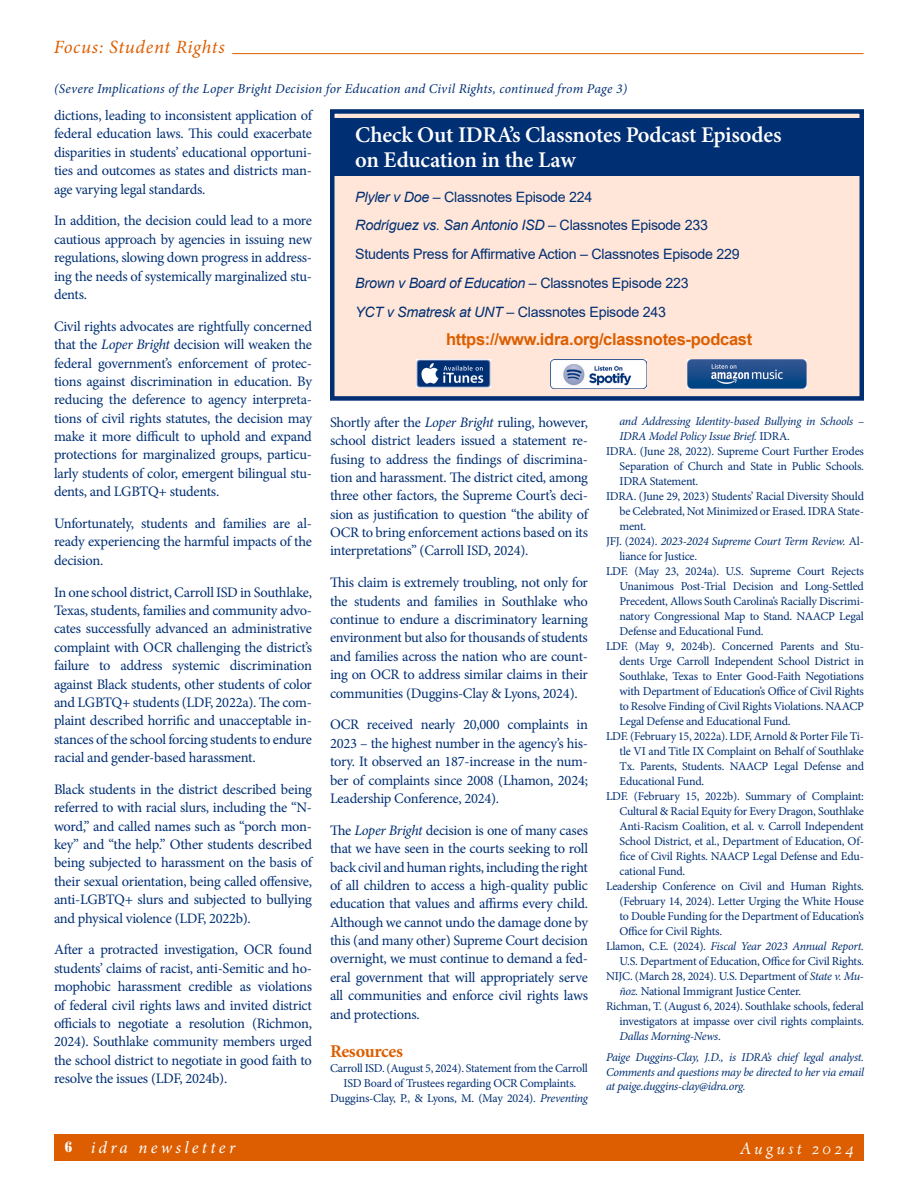
<style>
.page{position:relative;width:918px;height:1188px;background:#fff}
.page>*{position:absolute;margin:0;border:0;box-sizing:border-box;transform-origin:0 0}
.subhead{font:600 22.5px/25.5px "Minion Pro";letter-spacing:-.01em;color:#fff}
.t1{font:italic 18.75px "Minion Pro";letter-spacing:.035em;color:#dc5e00}
.Subhead_para{font:700 18px "Minion Pro";letter-spacing:-.02em;color:#dc5e00}
.t2{font:italic 16.8px "Minion Pro";letter-spacing:.195em;color:#fff}
.t3{font:italic 16.8px "Eldorado Text";letter-spacing:.2em;color:#fff}
.Paragraph_Style_1{font:700 16.5px "Arial";letter-spacing:-.02em;color:#dc5e00}
.Paragraph_Style_1-2{font:14.4px/18.3px "Minion Pro";letter-spacing:-.02em;color:#002f73;text-align:justify}
.Paragraph_Style_1-3{font:14.25px "Arial";letter-spacing:-.02em;color:#002f73}
.Paragraph_Style_1-4{font:italic 14.25px "Arial";letter-spacing:-.02em;color:#002f73}
.body{font:italic 13.5px "Minion Pro";letter-spacing:.01em;color:#002f73}
.Resource_list{font:12px/15px "Minion Pro";letter-spacing:-.02em;color:#002f73;text-align:justify}
.Resource_list-2{font:italic 12px/15px "Minion Pro";letter-spacing:-.025em;color:#002f73}
.Author_IDRA{font:italic 12px/14.4px "Minion Pro";letter-spacing:-.025em;color:#002f73;text-align:justify}
.bullets{font:9px "Eldorado Text";color:#fff}
.s1{font-style:italic}
.s2{font-style:normal}
.s3{font-family:"Inflex MT Std";font-weight:700;font-style:normal;font-size:15px}
</style>
<div class="page">
<div style="left:54px;top:1134px;width:810px;height:27px;background:#dc5e00"></div>
<hr style="left:232px;top:53px;width:632px;height:1px;background:#dc5e00">
<div style="left:332px;top:111px;width:530px;height:287px;background:#ffe6d8"></div>
<div style="left:330px;top:109px;width:534px;height:292px;border:4px solid #002f73"></div>
<div style="left:333px;top:118px;width:529px;height:58px;background:#002f73"></div>
<img style="left:416px;top:359px;width:75px;height:29px">
<img style="left:550px;top:359px;width:97px;height:30px">
<img style="left:688px;top:359px;width:118px;height:29px">
<h2 class="t1" style="left:54px;top:34px;width:172px">Focus: Student Rights</h2>
<p class="body" style="left:54px;top:79px;width:575px">(Severe Implications of the Loper Bright Decision for Education and Civil Rights, continued from Page 3)</p>
<p class="Paragraph_Style_1-2" style="left:54px;top:106px;width:260px">dictions, leading to inconsistent application of federal education laws. This could exacerbate disparities in students’ educational opportuni&shy;ties and outcomes as states and districts man&shy;age varying legal standards.</p>
<p class="Paragraph_Style_1-2" style="left:54px;top:212px;width:260px">In addition, the decision could lead to a more cautious approach by agencies in issuing new regulations, slowing down progress in address&shy;ing the needs of systemically marginalized stu&shy;dents.</p>
<p class="Paragraph_Style_1-2" style="left:54px;top:317px;width:260px">Civil rights advocates are rightfully concerned that the <span class="s1">Loper Bright</span> decision will weaken the federal government’s enforcement of protec&shy;tions against discrimination in education. By reducing the deference to agency interpreta&shy;tions of civil rights statutes, the decision may make it more difficult to uphold and expand protections for marginalized groups, particu&shy;larly students of color, emergent bilingual stu&shy;dents, and LGBTQ+ students.</p>
<p class="Paragraph_Style_1-2" style="left:54px;top:514px;width:260px">Unfortunately, students and families are al&shy;ready experiencing the harmful impacts of the decision.</p>
<p class="Paragraph_Style_1-2" style="left:54px;top:583px;width:260px">In one school district, Carroll ISD in Southlake, Texas, students, families and community advo&shy;cates successfully advanced an administrative complaint with OCR challenging the district’s failure to address systemic discrimination against Black students, other students of color and LGBTQ+ students (LDF, 2022a). The com&shy;plaint described horrific and unacceptable in&shy;stances of the school forcing students to endure racial and gender-based harassment.</p>
<p class="Paragraph_Style_1-2" style="left:54px;top:780px;width:260px">Black students in the district described being referred to with racial slurs, including the “N&shy;word,” and called names such as “porch mon&shy;key” and “the help.” Other students described being subjected to harassment on the basis of their sexual orientation, being called offensive, anti-LGBTQ+ slurs and subjected to bullying and physical violence (LDF, 2022b).</p>
<p class="Paragraph_Style_1-2" style="left:54px;top:941px;width:260px">After a protracted investigation, OCR found students’ claims of racist, anti-Semitic and ho&shy;mophobic harassment credible as violations of federal civil rights laws and invited district officials to negotiate a resolution (Richmon, 2024). Southlake community members urged the school district to negotiate in good faith to resolve the issues (LDF, 2024b).</p>
<p class="bullets" style="left:334px;top:109px;width:5px">•</p>
<p class="subhead" style="left:355px;top:122px;width:428px">Check Out IDRA’s Classnotes Podcast Episodes on Education in the Law</p>
<p class="Paragraph_Style_1-3" style="left:355px;top:187px;width:239px"><span class="s1">Plyler v Doe</span> – Classnotes Episode 224</p>
<p class="Paragraph_Style_1-4" style="left:355px;top:216px;width:354px">Rodríguez vs. San Antonio ISD <span class="s2">– Classnotes Episode 233</span></p>
<p class="Paragraph_Style_1-3" style="left:355px;top:244px;width:386px">Students Press for Affirmative Action – Classnotes Episode 229</p>
<p class="Paragraph_Style_1-4" style="left:355px;top:274px;width:335px">Brown v Board of Education <span class="s2">– Classnotes Episode 223</span></p>
<p class="Paragraph_Style_1-3" style="left:355px;top:302px;width:312px"><span class="s1">YCT v Smatresk at UNT</span> – Classnotes Episode 243</p>
<p class="Paragraph_Style_1" style="left:446px;top:327px;width:308px">https://www.idra.org/classnotes-podcast</p>
<p class="Resource_list-2" style="left:620px;top:414px;width:246px">and Addressing Identity-based Bullying in Schools –<br>IDRA Model Policy Issue Brief. <span class="s2">IDRA.</span></p>
<p class="Resource_list" style="left:620px;top:444px;width:246px;text-indent:-14px">IDRA. (June 28, 2022). Supreme Court Further Erodes Separation of Church and State in Public Schools.<br>IDRA Statement.</p>
<p class="Resource_list" style="left:620px;top:489px;width:246px;text-indent:-14px">IDRA. (June 29, 2023) Students’ Racial Diversity Should be Celebrated, Not Minimized or Erased. IDRA State&shy;ment.</p>
<p class="Resource_list-2" style="left:620px;top:534px;width:246px;text-indent:-14px"><span class="s2">JFJ. (2024).</span> 2023-2024 Supreme Court Term Review. <span class="s2">Al&shy;liance for Justice.</span></p>
<p class="Resource_list" style="left:620px;top:564px;width:246px;text-indent:-14px">LDF. (May 23, 2024a). U.S. Supreme Court Rejects Unanimous Post-Trial Decision and Long-Settled Precedent, Allows South Carolina’s Racially Discrimi&shy;natory Congressional Map to Stand. NAACP Legal Defense and Educational Fund.</p>
<p class="Resource_list" style="left:620px;top:639px;width:246px;text-indent:-14px">LDF. (May 9, 2024b). Concerned Parents and Stu&shy;dents Urge Carroll Independent School District in Southlake, Texas to Enter Good-Faith Negotiations with Department of Education’s Office of Civil Rights to Resolve Finding of Civil Rights Violations. NAACP Legal Defense and Educational Fund.</p>
<p class="Resource_list" style="left:620px;top:729px;width:246px;text-indent:-14px">LDF. (February 15, 2022a). LDF, Arnold &amp; Porter File Ti&shy;tle VI and Title IX Complaint on Behalf of Southlake Tx. Parents, Students. NAACP Legal Defense and Educational Fund.</p>
<p class="Resource_list" style="left:620px;top:789px;width:246px;text-indent:-14px">LDF. (February 15, 2022b). Summary of Complaint:<br>Cultural &amp; Racial Equity for Every Dragon, Southlake Anti-Racism Coalition, et al. v. Carroll Independent School District, et al., Department of Education, Of&shy;fice of Civil Rights. NAACP Legal Defense and Edu&shy;cational Fund.</p>
<p class="Resource_list" style="left:620px;top:879px;width:246px;text-indent:-14px">Leadership Conference on Civil and Human Rights. (February 14, 2024). Letter Urging the White House to Double Funding for the Department of Education’s Office for Civil Rights.</p>
<p class="Resource_list" style="left:606px;top:939px;width:260px;text-align:right">Llamon, C.E. (2024). <span class="s1">Fiscal Year 2023 Annual Report.<br></span>U.S. Department of Education, Office for Civil Rights.</p>
<p class="Resource_list" style="left:620px;top:969px;width:246px;text-indent:-14px">NIJC. (March 28, 2024). U.S. Department of <span class="s1">State v. Mu&shy;ñoz.</span> National Immigrant Justice Center.</p>
<p class="Resource_list" style="left:620px;top:999px;width:246px;text-indent:-14px">Richman, T. (August 6, 2024). Southlake schools, federal investigators at impasse over civil rights complaints.<br><span class="s1">Dallas Morning-News</span>.</p>
<p class="Author_IDRA" style="left:606px;top:1050px;width:259px">Paige Duggins-Clay, J.D., is IDRA’s chief legal analyst.<br>Comments and questions may be directed to her via email at paige.duggins-clay@idra.org.</p>
<p class="Paragraph_Style_1-2" style="left:330px;top:413px;width:260px">Shortly after the <span class="s1">Loper Bright</span> ruling, however, school district leaders issued a statement re&shy;fusing to address the findings of discrimina&shy;tion and harassment. The district cited, among three other factors, the Supreme Court’s deci&shy;sion as justification to question “the ability of OCR to bring enforcement actions based on its interpretations” (Carroll ISD, 2024).</p>
<p class="Paragraph_Style_1-2" style="left:330px;top:574px;width:260px">This claim is extremely troubling, not only for the students and families in Southlake who continue to endure a discriminatory learning environment but also for thousands of students and families across the nation who are count&shy;ing on OCR to address similar claims in their communities (Duggins-Clay &amp; Lyons, 2024).</p>
<p class="Paragraph_Style_1-2" style="left:330px;top:716px;width:260px">OCR received nearly 20,000 complaints in 2023 – the highest number in the agency’s his&shy;tory. It observed an 187-increase in the num&shy;ber of complaints since 2008 (Lhamon, 2024; Leadership Conference, 2024).</p>
<p class="Paragraph_Style_1-2" style="left:330px;top:821px;width:260px">The <span class="s1">Loper Bright</span> decision is one of many cases that we have seen in the courts seeking to roll back civil and human rights, including the right of all children to access a high-quality public education that values and affirms every child.<br>Although we cannot undo the damage done by this (and many other) Supreme Court decision overnight, we must continue to demand a fed&shy;eral government that will appropriately serve all communities and enforce civil rights laws and protections.</p>
<p class="Subhead_para" style="left:330px;top:1039px;width:74px">Resources</p>
<p class="Resource_list" style="left:330px;top:1061px;width:259px;text-align:center">Carroll ISD. (August 5, 2024). Statement from the Carroll<br>ISD Board of Trustees regarding OCR Complaints.</p>
<p class="Resource_list" style="left:330px;top:1091px;width:259px">Duggins-Clay, P., &amp; Lyons, M. (May 2024). <span class="s1">Preventing</span></p>
<p class="t2" style="left:65px;top:1136px;width:172px"><span class="s3">6</span> idra newsletter</p>
<p class="t3" style="left:740px;top:1139px;width:115px">August 2024</p>
</div>
